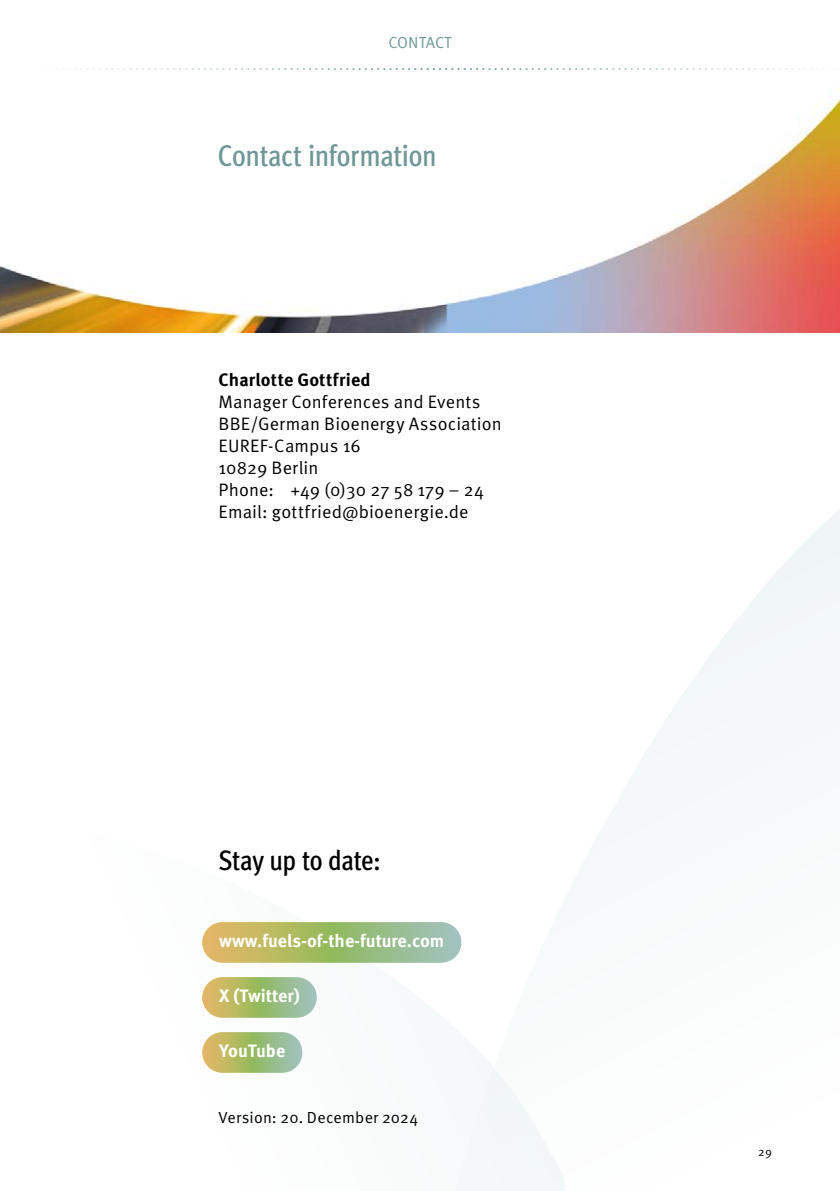
<style>
.page{position:relative;width:840px;height:1191px;background:#fff}
.page>*{position:absolute;margin:0;border:0;box-sizing:border-box;transform-origin:0 0}
.t1{font:500 condensed 30px "Meta Pro";letter-spacing:-.015em;color:#709797}
.t2{font:500 condensed 28px "Meta Pro";letter-spacing:-.015em;color:#000}
.t3{font:18px/22px "Meta Pro Norm";letter-spacing:.01em;color:#000}
.t4{font:700 18px "Meta Pro";color:#fff}
.t5{font:700 18px "Meta Pro";letter-spacing:.01em;color:#000}
.t6{font:16px "Meta Pro Norm";letter-spacing:.015em;color:#000}
.t7{font:16px "Meta Pro Norm";color:#709797}
.t8{font:12px "Meta Pro Norm";color:#000}
</style>
<div class="page">
<img style="left:0;top:89px;width:839px;height:243px">
<svg style="left:603px;top:511px;width:236px;height:316px;fill:#f6f9f9"></svg>
<svg style="left:202px;top:922px;width:363px;height:269px"></svg>
<svg style="left:62px;top:68px;width:762px;height:2px"></svg>
<svg style="left:202px;top:922px;width:259px;height:40px;background:#abbb78"></svg>
<svg style="left:202px;top:977px;width:114px;height:40px;background:#abbb77"></svg>
<svg style="left:202px;top:1032px;width:100px;height:40px;background:#aabc77"></svg>
<p class="t7" style="left:388px;top:30px;width:65px">CONTACT</p>
<h1 class="t1" style="left:218px;top:133px;width:220px">Contact information</h1>
<p class="t5" style="left:218px;top:365px;width:154px">Charlotte Gottfried</p>
<p class="t3" style="left:218px;top:389px;width:285px">Manager Conferences and Events<br>BBE/German Bioenergy Association<br>EUREF-Campus 16<br>10829 Berlin<br>Phone: +49 (0)30 27 58 179 – 24<br>Email: gottfried@bioenergie.de</p>
<h2 class="t2" style="left:218px;top:839px;width:163px">Stay up to date:</h2>
<p class="t4" style="left:219px;top:926px;width:226px">www.fuels-of-the-future.com</p>
<p class="t4" style="left:219px;top:981px;width:82px">X (Twitter)</p>
<p class="t4" style="left:219px;top:1036px;width:68px">YouTube</p>
<p class="t6" style="left:218px;top:1105px;width:201px">Version: 20. December 2024</p>
<p class="t8" style="left:757px;top:1142px;width:15px">29</p>
</div>
